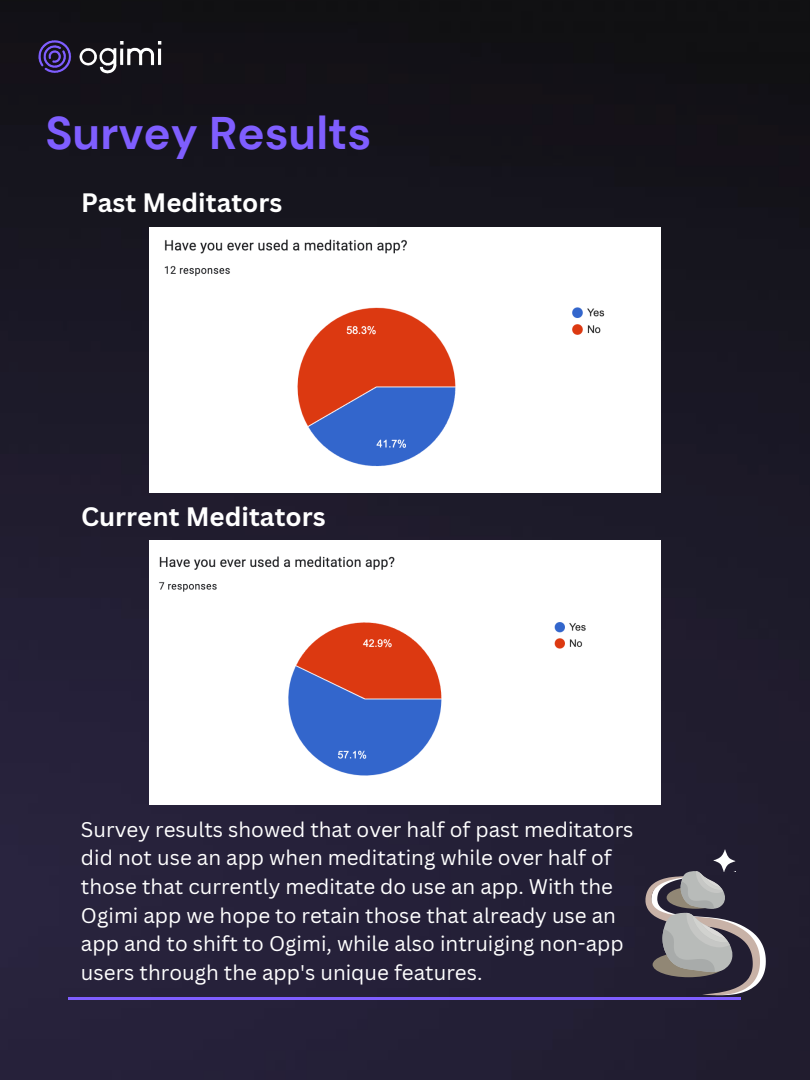
<style>
.page{position:relative;width:810px;height:1080px;background:#fff}
.page>*{position:absolute;margin:0;border:0;box-sizing:border-box;transform-origin:0 0}
.t1{font:700 45.62px "DM Sans";color:#7f5eff}
.t2{font:700 25.94px "Canva Sans";color:#fff}
.t3{font:20.62px/28.6px "Canva Sans";color:#fff}
</style>
<div class="page">
<img style="left:0;top:0;width:810px;height:1080px">
<hr style="left:68px;top:997px;width:672px;height:2px;background:#7f5eff">
<img style="left:34px;top:31px;width:139px;height:50px">
<svg style="left:645px;top:849px;width:121px;height:146px;background:#625e67"></svg>
<img style="left:150px;top:228px;width:510px;height:264px">
<img style="left:150px;top:540px;width:510px;height:264px">
<h1 class="t1" style="left:45px;top:104px;width:328px">Survey Results</h1>
<p class="t2" style="left:81px;top:184px;width:203px">Past Meditators</p>
<p class="t2" style="left:81px;top:498px;width:246px">Current Meditators</p>
<p class="t3" style="left:81px;top:814px;width:554px">Survey results showed that over half of past meditators did not use an app when meditating while over half of those that currently meditate do use an app. With the Ogimi app we hope to retain those that already use an app and to shift to Ogimi, while also intruiging non-app users through the app's unique features.</p>
</div>
